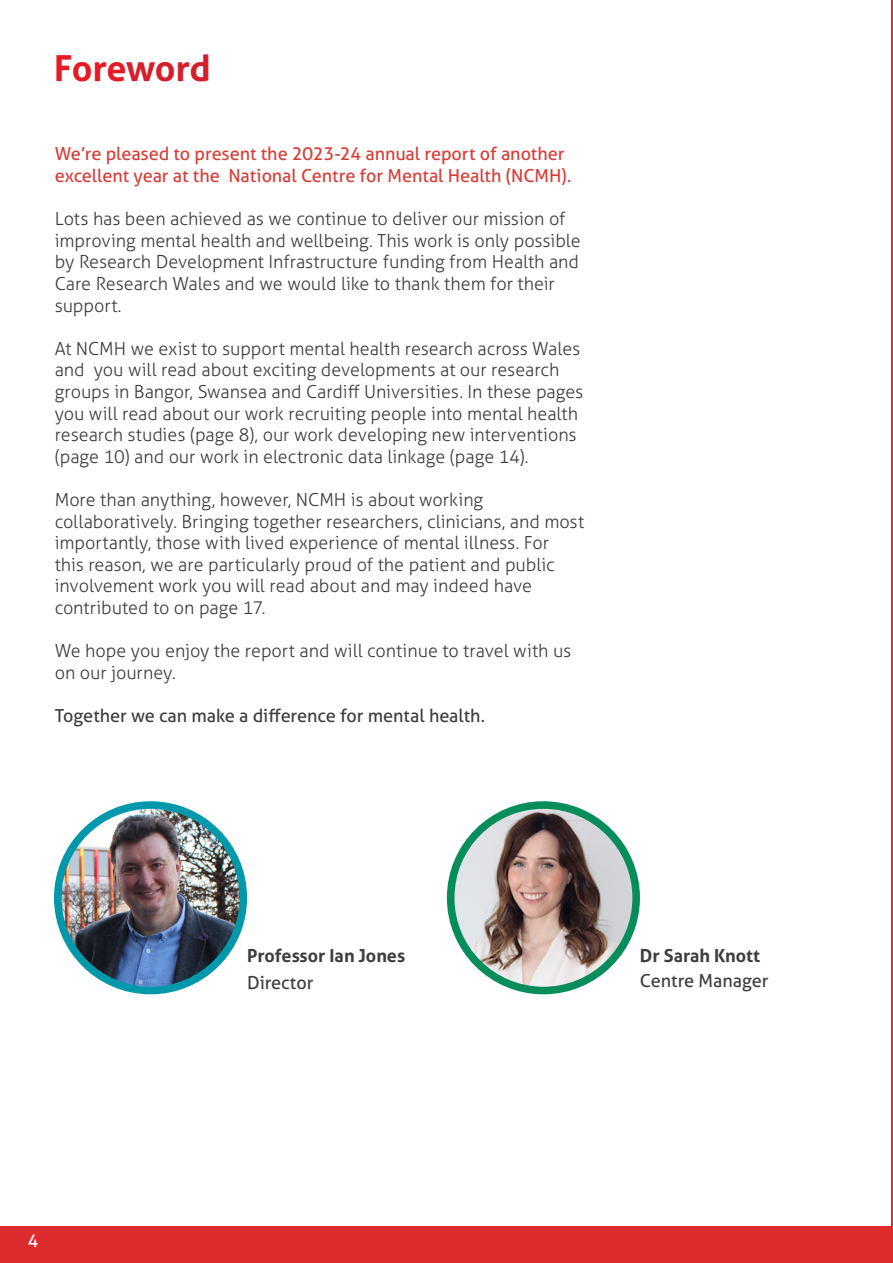
<style>
.page{position:relative;width:893px;height:1263px;background:#fff}
.page>*{position:absolute;margin:0;border:0;box-sizing:border-box;transform-origin:0 0}
.t1{font:700 36px "Aller";letter-spacing:-.015em;color:#e51a23}
.t2{font:300 18px/21.6px "Aller";letter-spacing:-.005em;color:#3e3e3f}
.t3{font:18px/21.6px "Aller";letter-spacing:-.005em;color:#d83e37}
.t4{font:18px "Aller";color:#3e3e3f}
.t5{font:700 18px "Aller";color:#3e3e3f}
.t6{font:18px "Aller";color:#fff}
.s1{color:#d5202c}
</style>
<div class="page">
<div style="left:0;top:1227px;width:892px;height:36px;background:#dd2b2e"></div>
<img style="left:58px;top:805px;width:185px;height:185px;border-radius:93px">
<div style="left:54px;top:801px;width:193px;height:193px;border:8px solid #0098aa;border-radius:50%"></div>
<img style="left:451px;top:805px;width:185px;height:185px;border-radius:93px">
<div style="left:447px;top:801px;width:193px;height:193px;border:8px solid #078c5c;border-radius:50%"></div>
<img style="left:892px;top:0;width:1px;height:1263px">
<p class="t1" style="left:54px;top:45px;width:158px">Fore<span class="s1">word</span></p>
<p class="t3" style="left:55px;top:143px;width:518px">We’re pleased to present the 2023-24 annual report of another excellent year at the National Centre for Mental Health (NCMH).</p>
<p class="t2" style="left:55px;top:208px;width:527px">Lots has been achieved as we continue to deliver our mission of improving mental health and wellbeing. This work is only possible by Research Development Infrastructure funding from Health and Care Research Wales and we would like to thank them for their support.</p>
<p class="t2" style="left:55px;top:337px;width:530px">At NCMH we exist to support mental health research across Wales and you will read about exciting developments at our research groups in Bangor, Swansea and Cardiff Universities. In these pages you will read about our work recruiting people into mental health research studies (page 8), our work developing new interventions (page 10) and our work in electronic data linkage (page 14).</p>
<p class="t2" style="left:55px;top:489px;width:531px">More than anything, however, NCMH is about working collaboratively. Bringing together researchers, clinicians, and most importantly, those with lived experience of mental illness. For<br>this reason, we are particularly proud of the patient and public involvement work you will read about and may indeed have contributed to on page 17.</p>
<p class="t2" style="left:55px;top:640px;width:518px">We hope you enjoy the report and will continue to travel with us on our journey.</p>
<p class="t4" style="left:55px;top:704px;width:432px">Together we can make a difference for mental health.</p>
<p class="t5" style="left:247px;top:944px;width:160px">Professor Ian Jones</p>
<p class="t4" style="left:247px;top:972px;width:68px">Director</p>
<p class="t5" style="left:640px;top:944px;width:121px">Dr Sarah Knott</p>
<p class="t4" style="left:640px;top:970px;width:130px">Centre Manager</p>
<p class="t6" style="left:28px;top:1229px;width:12px">4</p>
<p class="t6" style="left:28px;top:1232px;width:12px">4</p>
</div>
